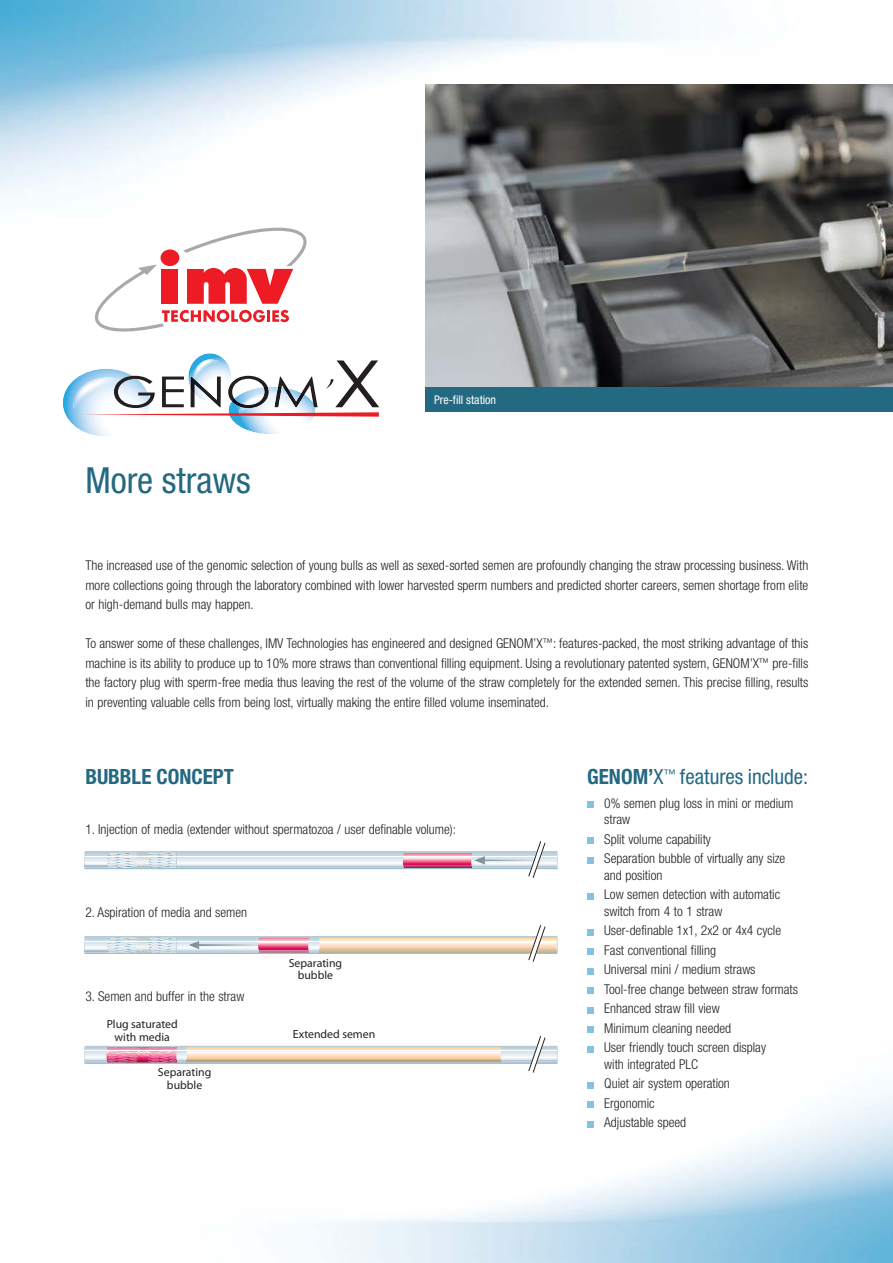
<style>
.page{position:relative;width:893px;height:1263px;background:#fff}
.page>*{position:absolute;margin:0;border:0;box-sizing:border-box;transform-origin:0 0}
.t1{font:condensed 36px "Helvetica Neue";color:#246982}
.t2{font:condensed 21px "Helvetica Neue";color:#246982}
.t3{font:700 condensed 21px "Helvetica Neue";color:#246982}
.t4{font:300 condensed 13.5px/19.5px "Helvetica Neue";color:#231f20}
.t5{font:condensed 12px "Helvetica Neue";color:#fff}
.t6{font:11.85px/12.8px "Myriad Pro";color:#231f20;text-align:center}
.s1{font-weight:700}
</style>
<div class="page">
<img style="left:315px;top:929px;width:577px;height:333px">
<img style="left:0;top:0;width:892px;height:374px">
<svg style="left:587px;top:802px;width:6px;height:6px"></svg>
<svg style="left:587px;top:838px;width:6px;height:6px"></svg>
<svg style="left:587px;top:857px;width:6px;height:6px"></svg>
<svg style="left:587px;top:893px;width:6px;height:6px"></svg>
<svg style="left:587px;top:929px;width:6px;height:6px"></svg>
<svg style="left:587px;top:949px;width:6px;height:6px"></svg>
<svg style="left:587px;top:968px;width:6px;height:6px"></svg>
<svg style="left:587px;top:988px;width:6px;height:6px"></svg>
<svg style="left:587px;top:1007px;width:6px;height:6px"></svg>
<svg style="left:587px;top:1027px;width:6px;height:6px"></svg>
<svg style="left:587px;top:1046px;width:6px;height:6px"></svg>
<svg style="left:587px;top:1082px;width:6px;height:6px"></svg>
<svg style="left:587px;top:1102px;width:6px;height:6px"></svg>
<svg style="left:587px;top:1121px;width:6px;height:6px"></svg>
<svg style="left:95px;top:228px;width:212px;height:104px"></svg>
<svg style="left:84px;top:841px;width:474px;height:37px"></svg>
<svg style="left:84px;top:925px;width:474px;height:37px"></svg>
<svg style="left:84px;top:1036px;width:474px;height:37px"></svg>
<svg style="left:59px;top:353px;width:320px;height:83px"></svg>
<div style="left:426px;top:85px;width:466px;height:327px;background:#246982"></div>
<img style="left:426px;top:85px;width:466px;height:301px">
<h1 class="t1" style="left:85px;top:467px;width:167px">More straws</h1>
<p class="t5" style="left:434px;top:395px;width:64px">Pre-fill station</p>
<p class="t4" style="left:85px;top:557px;width:724px;text-align:justify">The increased use of the genomic selection of young bulls as well as sexed-sorted semen are profoundly changing the straw processing business. With more collections going through the laboratory combined with lower harvested sperm numbers and predicted shorter careers, semen shortage from elite or high-demand bulls may happen.</p>
<p class="t4" style="left:85px;top:635px;width:724px;text-align:justify">To answer some of these challenges, IMV Technologies has engineered and designed GENOM’X<sup>™</sup>: features-packed, the most striking advantage of this machine is its ability to produce up to 10% more straws than conventional filling equipment. Using a revolutionary patented system, GENOM’X<sup>™</sup> pre-fills the factory plug with sperm-free media thus leaving the rest of the volume of the straw completely for the extended semen. This precise filling, results in preventing valuable cells from being lost, virtually making the entire filled volume inseminated.</p>
<h2 class="t3" style="left:85px;top:769px;width:150px">BUBBLE CONCEPT</h2>
<p class="t4" style="left:85px;top:821px;width:372px">1. Injection of media (extender without spermatozoa / user definable volume):</p>
<p class="t4" style="left:85px;top:904px;width:163px">2. Aspiration of media and semen</p>
<p class="t4" style="left:85px;top:987px;width:160px">3. Semen and buffer in the straw</p>
<p class="t6" style="left:107px;top:1019px;width:73px">Plug saturated with media</p>
<p class="t6" style="left:158px;top:1067px;width:55px">Separating bubble</p>
<p class="t6" style="left:289px;top:958px;width:55px">Separating bubble</p>
<p class="t6" style="left:293px;top:1029px;width:84px">Extended semen</p>
<h2 class="t2" style="left:587px;top:769px;width:223px"><span class="s1">GENOM’</span>X<sup>™</sup> features include:</h2>
<p class="t4" style="left:604px;top:796px;width:191px;line-height:16.5px">0% semen plug loss in mini or medium straw</p>
<p class="t4" style="left:604px;top:831px;width:183px">Split volume capability<br>Separation bubble of virtually any size</p>
<p class="t4" style="left:604px;top:867px;width:178px">and position<br>Low semen detection with automatic</p>
<p class="t4" style="left:604px;top:903px;width:195px">switch from 4 to 1 straw<br>User-definable 1x1, 2x2 or 4x4 cycle<br>Fast conventional filling<br>Universal mini / medium straws<br>Tool-free change between straw formats<br>Enhanced straw fill view<br>Minimum cleaning needed<br>User friendly touch screen display</p>
<p class="t4" style="left:604px;top:1056px;width:127px">with integrated PLC<br>Quiet air system operation<br>Ergonomic<br>Adjustable speed</p>
</div>
